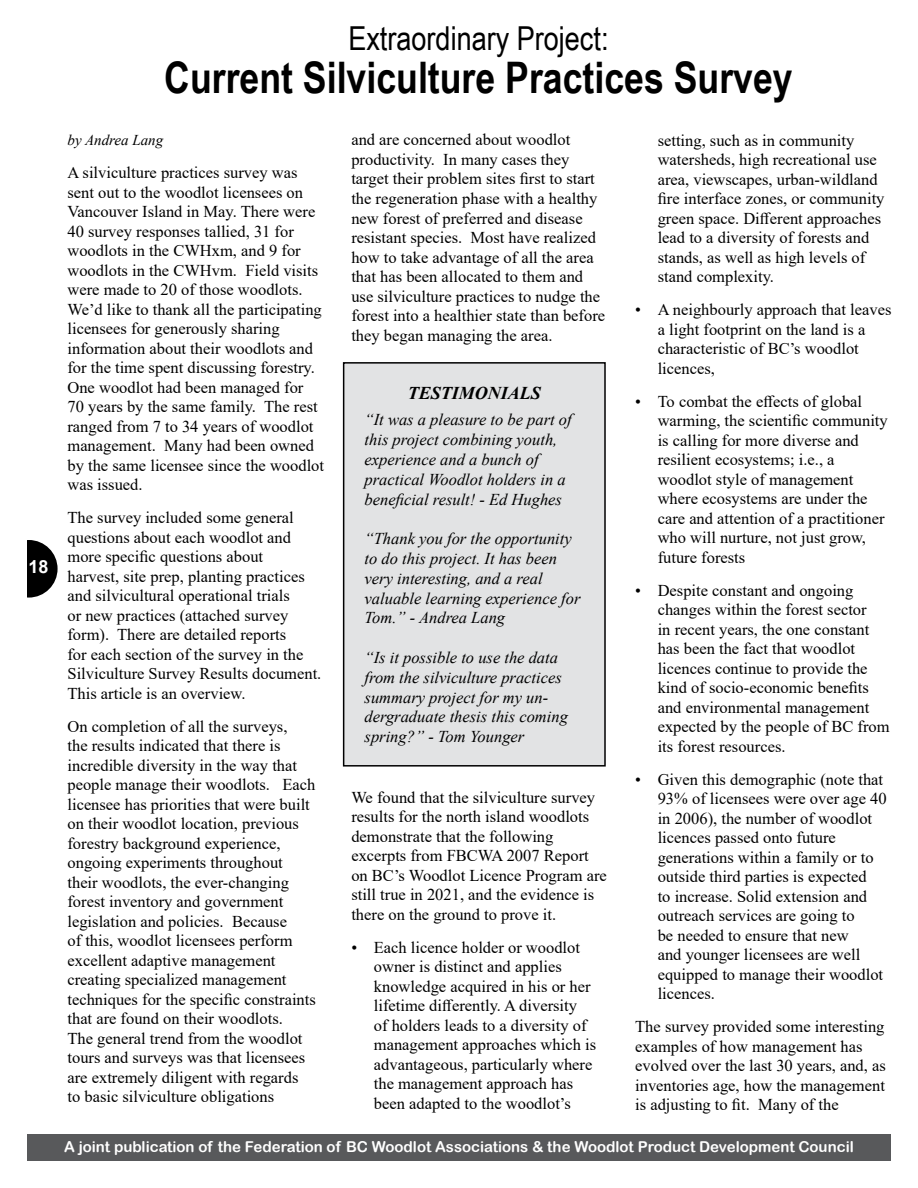
<style>
.page{position:relative;width:918px;height:1188px;background:#fff}
.page>*{position:absolute;margin:0;border:0;box-sizing:border-box;transform-origin:0 0}
.t1{font:700 43.5px "Arial Narrow";color:#000}
.t2{font:33px "Arial Narrow";color:#000}
.t3{font:italic 700 18px "Times New Roman";color:#000}
.t4{font:700 18px "Arial";color:#fff}
.t5{font:16.5px/19.5px "Times New Roman";color:#000}
.t6{font:italic 16.5px/19.8px "Times New Roman";color:#000}
.t7{font:15px "Arial Rounded MT Bold";color:#fff}
.t8{font:italic 15px "Times New Roman";color:#000}
</style>
<div class="page">
<div style="left:27px;top:1134px;width:864px;height:27px;background:#58595b"></div>
<div style="left:0;top:540px;width:58px;height:58px;background:#000;border-radius:50%"></div>
<div style="left:0;top:504px;width:27px;height:134px;background:#fff"></div>
<div style="left:344px;top:363px;width:261px;height:403px;background:#e2e3e4"></div>
<div style="left:343px;top:362px;width:263px;height:405px;border:2px solid #000"></div>
<p class="t4" style="left:28px;top:554px;width:22px">18</p>
<h2 class="t2" style="left:348px;top:14px;width:262px">Extraordinary Project:</h2>
<h1 class="t1" style="left:164px;top:45px;width:630px">Current Silviculture Practices Survey</h1>
<p class="t8" style="left:68px;top:130px;width:97px">by Andrea Lang</p>
<p class="t5" style="left:68px;top:162px;width:258px">A silviculture practices survey was sent out to the woodlot licensees on Vancouver Island in May. There were 40 survey responses tallied, 31 for woodlots in the CWHxm, and 9 for woodlots in the CWHvm. Field visits were made to 20 of those woodlots.<br>We’d like to thank all the participating licensees for generously sharing information about their woodlots and for the time spent discussing forestry.<br>One woodlot had been managed for<br>70 years by the same family. The rest ranged from 7 to 34 years of woodlot management. Many had been owned by the same licensee since the woodlot was issued.</p>
<p class="t5" style="left:68px;top:507px;width:255px">The survey included some general questions about each woodlot and more specific questions about<br>harvest, site prep, planting practices and silvicultural operational trials<br>or new practices (attached survey form). There are detailed reports<br>for each section of the survey in the Silviculture Survey Results document.<br>This article is an overview.</p>
<p class="t5" style="left:68px;top:716px;width:250px">On completion of all the surveys,<br>the results indicated that there is incredible diversity in the way that people manage their woodlots. Each licensee has priorities that were built on their woodlot location, previous forestry background experience, ongoing experiments throughout their woodlots, the ever-changing forest inventory and government legislation and policies. Because<br>of this, woodlot licensees perform excellent adaptive management creating specialized management techniques for the specific constraints that are found on their woodlots.<br>The general trend from the woodlot tours and surveys was that licensees are extremely diligent with regards<br>to basic silviculture obligations</p>
<p class="t5" style="left:351px;top:130px;width:255px">and are concerned about woodlot productivity. In many cases they target their problem sites first to start the regeneration phase with a healthy new forest of preferred and disease resistant species. Most have realized how to take advantage of all the area that has been allocated to them and use silviculture practices to nudge the forest into a healthier state than before they began managing the area.</p>
<p class="t3" style="left:408px;top:380px;width:135px">TESTIMONIALS</p>
<p class="t6" style="left:365px;top:409px;width:209px">“It was a pleasure to be part of this project combining youth, experience and a bunch of practical Woodlot holders in a beneficial result! - Ed Hughes</p>
<p class="t6" style="left:365px;top:528px;width:217px">“Thank you for the opportunity to do this project. It has been very interesting, and a real valuable learning experience for<br>Tom.” - Andrea Lang</p>
<p class="t6" style="left:365px;top:647px;width:205px">“Is it possible to use the data from the silviculture practices summary project for my un&shy;dergraduate thesis this coming spring?” - Tom Younger</p>
<p class="t5" style="left:351px;top:787px;width:257px">We found that the silviculture survey results for the north island woodlots demonstrate that the following excerpts from FBCWA 2007 Report on BC’s Woodlot Licence Program are still true in 2021, and the evidence is there on the ground to prove it.</p>
<p class="t5" style="left:374px;top:937px;width:224px;text-indent:-23px">• Each licence holder or woodlot owner is distinct and applies knowledge acquired in his or her lifetime differently. A diversity<br>of holders leads to a diversity of management approaches which is advantageous, particularly where the management approach has been adapted to the woodlot’s</p>
<p class="t5" style="left:658px;top:130px;width:228px">setting, such as in community watersheds, high recreational use area, viewscapes, urban-wildland fire interface zones, or community green space. Different approaches lead to a diversity of forests and stands, as well as high levels of stand complexity.</p>
<p class="t5" style="left:658px;top:299px;width:235px;text-indent:-23px">• A neighbourly approach that leaves a light footprint on the land is a characteristic of BC’s woodlot licences,</p>
<p class="t5" style="left:658px;top:391px;width:232px;text-indent:-23px">• To combat the effects of global warming, the scientific community is calling for more diverse and resilient ecosystems; i.e., a woodlot style of management where ecosystems are under the care and attention of a practitioner who will nurture, not just grow, future forests</p>
<p class="t5" style="left:658px;top:580px;width:233px;text-indent:-23px">• Despite constant and ongoing changes within the forest sector<br>in recent years, the one constant has been the fact that woodlot licences continue to provide the kind of socio-economic benefits and environmental management expected by the people of BC from its forest resources.</p>
<p class="t5" style="left:658px;top:769px;width:231px;text-indent:-23px">• Given this demographic (note that<br>93% of licensees were over age 40 in 2006), the number of woodlot licences passed onto future generations within a family or to outside third parties is expected<br>to increase. Solid extension and outreach services are going to<br>be needed to ensure that new<br>and younger licensees are well equipped to manage their woodlot licences.</p>
<p class="t5" style="left:635px;top:1016px;width:252px">The survey provided some interesting examples of how management has evolved over the last 30 years, and, as inventories age, how the management is adjusting to fit. Many of the</p>
<p class="t7" style="left:64px;top:1138px;width:791px">A joint publication of the Federation of BC Woodlot Associations &amp; the Woodlot Product Development Council</p>
</div>
